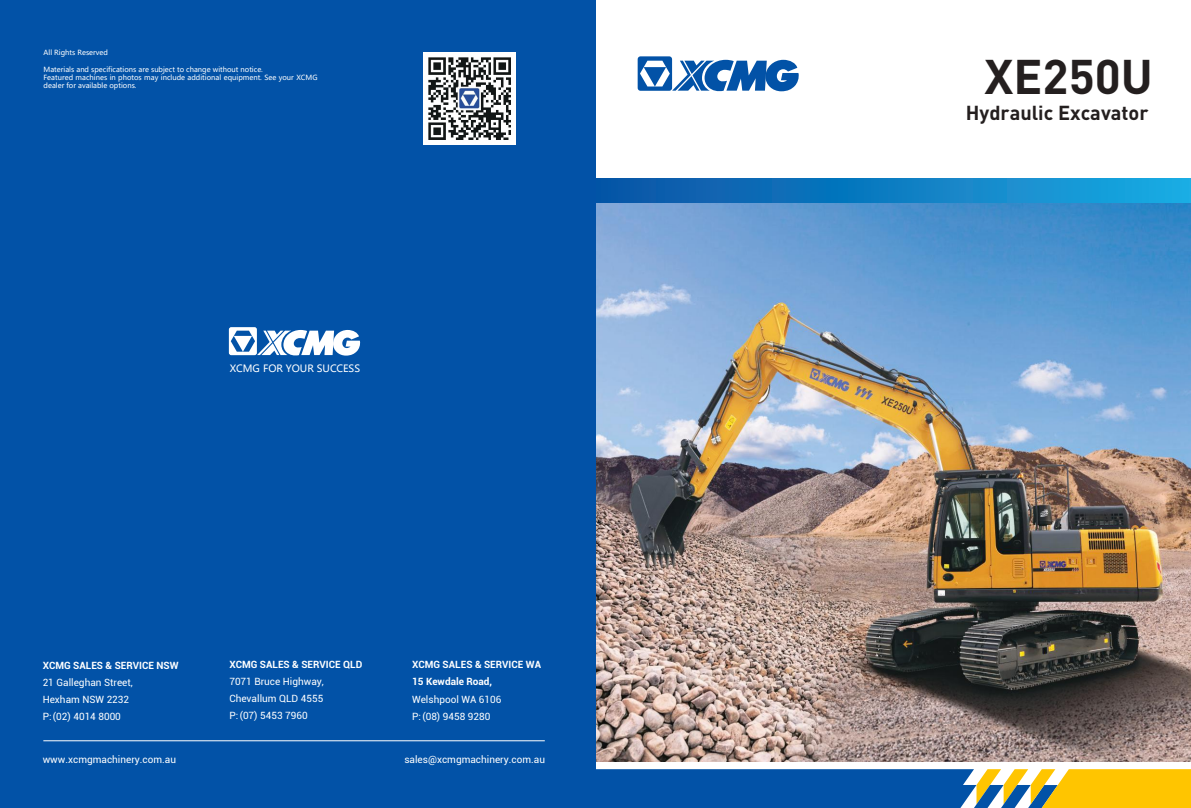
<style>
.page{position:relative;width:1191px;height:808px;background:#fff}
.page>*{position:absolute;margin:0;border:0;box-sizing:border-box;transform-origin:0 0}
.t1{font:700 48px "DIN Pro";color:#241f1f}
.t2{font:700 20px "DIN Pro";color:#241f1f}
.t3{font:10px/17.2px "Roboto";color:#fff}
.t4{font:10px/17.2px "Roboto";color:#fff}
.t5{font:700 10px/17.2px "Roboto";color:#fff}
.t6{font:10px "Microsoft Ya Hei";color:#fff}
.t7{font:7px/8.4px "Microsoft Ya Hei";color:#fff}
.s1{font-weight:700}
.s2{font-style:inherit}
</style>
<div class="page">
<img style="left:595px;top:178px;width:596px;height:584px">
<svg style="left:637px;top:56px;width:162px;height:36px"></svg>
<svg style="left:596px;top:178px;width:595px;height:24px;background:#107ec3"></svg>
<svg style="left:595px;top:769px;width:596px;height:39px;background:#577c7f"></svg>
<div style="left:0;top:0;width:595px;height:808px;background:#0252a7"></div>
<svg style="left:229px;top:327px;width:132px;height:29px"></svg>
<img style="left:424px;top:53px;width:91px;height:91px">
<hr style="left:43px;top:740px;width:502px;height:1px;background:#fff">
<p class="t7" style="left:44px;top:48px;width:66px">All Rights Reserved</p>
<p class="t7" style="left:44px;top:65px;width:275px">Materials and specifications are subject to change without notice.<br>Featured machines in photos may include additional equipment. See your XCMG dealer for available options.</p>
<h3 class="t6" style="left:230px;top:361px;width:132px">XCMG FOR YOUR SUCCESS</h3>
<h3 class="t3" style="left:229px;top:655px;width:135px"><span class="s1">XCMG SALES &amp; SERVICE</span> <span class="s1">QLD<br></span>7071 Bruce Highway<span class="s2">,<br></span>Chevallum QLD 4555<br><span class="s2">P: (0</span>7<span class="s2">)</span> 5453 7960</h3>
<h3 class="t5" style="left:412px;top:656px;width:130px">XCMG SALES &amp; SERVICE <span class="s2">WA<br>15 Kewdale Road,</span></h3>
<h3 class="t5" style="left:43px;top:656px;width:137px">XCMG SALES &amp; SERVICE NSW</h3>
<h3 class="t4" style="left:43px;top:673px;width:92px">21 Galleghan Street,<br>Hexham NSW 2232<br>P: (02) 4014 8000</h3>
<h3 class="t4" style="left:43px;top:750px;width:135px">www.xcmg<span class="s2">machinery</span>.com.au</h3>
<h3 class="t3" style="left:404px;top:750px;width:142px">sales@<span class="s2">xcmg</span>machinery<span class="s2">.com.au</span></h3>
<h3 class="t3" style="left:412px;top:690px;width:91px">Welshpool WA 6106<br><span class="s2">P: (0</span>8<span class="s2">)</span> 9458 9280</h3>
<h1 class="t1" style="left:984px;top:44px;width:170px">XE250U</h1>
<h2 class="t2" style="left:965px;top:99px;width:184px">Hydraulic Excavator</h2>
</div>
